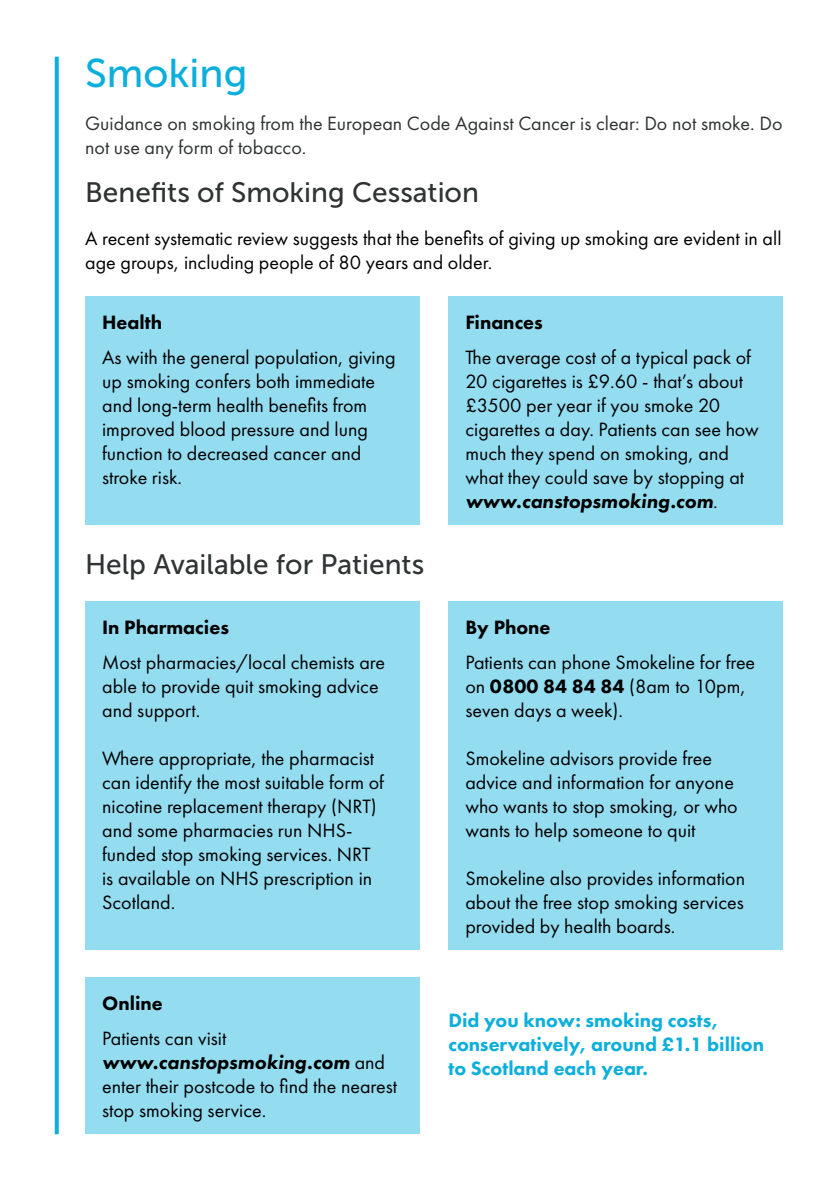
<style>
.page{position:relative;width:840px;height:1191px;background:#fff}
.page>*{position:absolute;margin:0;border:0;box-sizing:border-box;transform-origin:0 0}
.t1{font:40px "Museo Sans 500";color:#0cafdc}
.t2{font:28px "Museo Sans 500";color:#303333}
.t3{font:28px "Museo Sans 500";color:#303334}
.t4{font:20px/24px "Futura PT";color:#000}
.t5{font:20px/24px "Futura PT";color:#303333}
.t6{font:800 20px/24px "Futura PT";color:#0cafdc}
.t7{font:800 20px "Futura PT";color:#000}
.s1{font-weight:800;font-style:italic}
.s2{font-weight:800}
</style>
<div class="page">
<svg style="left:55px;top:57px;width:4px;height:1077px;fill:#0cafdc"></svg>
<div style="left:85px;top:296px;width:335px;height:229px;background:#94dcf0"></div>
<div style="left:448px;top:296px;width:334px;height:229px;background:#94dcf0"></div>
<div style="left:85px;top:601px;width:335px;height:349px;background:#94dcf0"></div>
<div style="left:448px;top:601px;width:334px;height:349px;background:#94dcf0"></div>
<div style="left:85px;top:977px;width:335px;height:157px;background:#94dcf0"></div>
<h1 class="t1" style="left:85px;top:51px;width:164px">Smoking</h1>
<p class="t5" style="left:85px;top:111px;width:698px">Guidance on smoking from the European Code Against Cancer is clear: Do not smoke. Do not use any form of tobacco.</p>
<h2 class="t2" style="left:85px;top:177px;width:395px">Benefits of Smoking Cessation</h2>
<p class="t4" style="left:85px;top:226px;width:697px">A recent systematic review suggests that the benefits of giving up smoking are evident in all age groups, including people of 80 years and older.</p>
<p class="t7" style="left:102px;top:309px;width:61px">Health</p>
<p class="t4" style="left:102px;top:345px;width:295px">As with the general population, giving up smoking confers both immediate and long-term health benefits from improved blood pressure and lung function to decreased cancer and stroke risk.</p>
<h2 class="t3" style="left:85px;top:549px;width:340px">Help Available for Patients</h2>
<p class="t7" style="left:102px;top:614px;width:128px">In Pharmacies</p>
<p class="t4" style="left:102px;top:650px;width:284px">Most pharmacies/local chemists are able to provide quit smoking advice and support.</p>
<p class="t4" style="left:102px;top:746px;width:283px">Where appropriate, the pharmacist can identify the most suitable form of nicotine replacement therapy (NRT) and some pharmacies run NHS&shy;funded stop smoking services. NRT is available on NHS prescription in<br>Scotland.</p>
<p class="t7" style="left:102px;top:990px;width:62px">Online</p>
<p class="t4" style="left:102px;top:1026px;width:296px">Patients can visit <span class="s1">www.canstopsmoking.com</span> and enter their postcode to find the nearest stop smoking service.</p>
<p class="t7" style="left:465px;top:309px;width:79px">Finances</p>
<p class="t4" style="left:465px;top:345px;width:295px">The average cost of a typical pack of<br>20 cigarettes is £9.60 - that’s about £3500 per year if you smoke 20 cigarettes a day. Patients can see how much they spend on smoking, and what they could save by stopping at <span class="s1">www.canstopsmoking.com</span>.</p>
<p class="t7" style="left:465px;top:614px;width:86px">By Phone</p>
<p class="t4" style="left:465px;top:650px;width:291px">Patients can phone Smokeline for free on <span class="s2">0800 84 84 84</span> (8am to 10pm, seven days a week).</p>
<p class="t4" style="left:465px;top:746px;width:273px">Smokeline advisors provide free advice and information for anyone who wants to stop smoking, or who wants to help someone to quit</p>
<p class="t4" style="left:465px;top:866px;width:281px;text-align:justify">Smokeline also provides information about the free stop smoking services provided by health boards.</p>
<p class="t6" style="left:448px;top:1008px;width:317px">Did you know: smoking costs, conservatively, around £1.1 billion to Scotland each year.</p>
</div>
